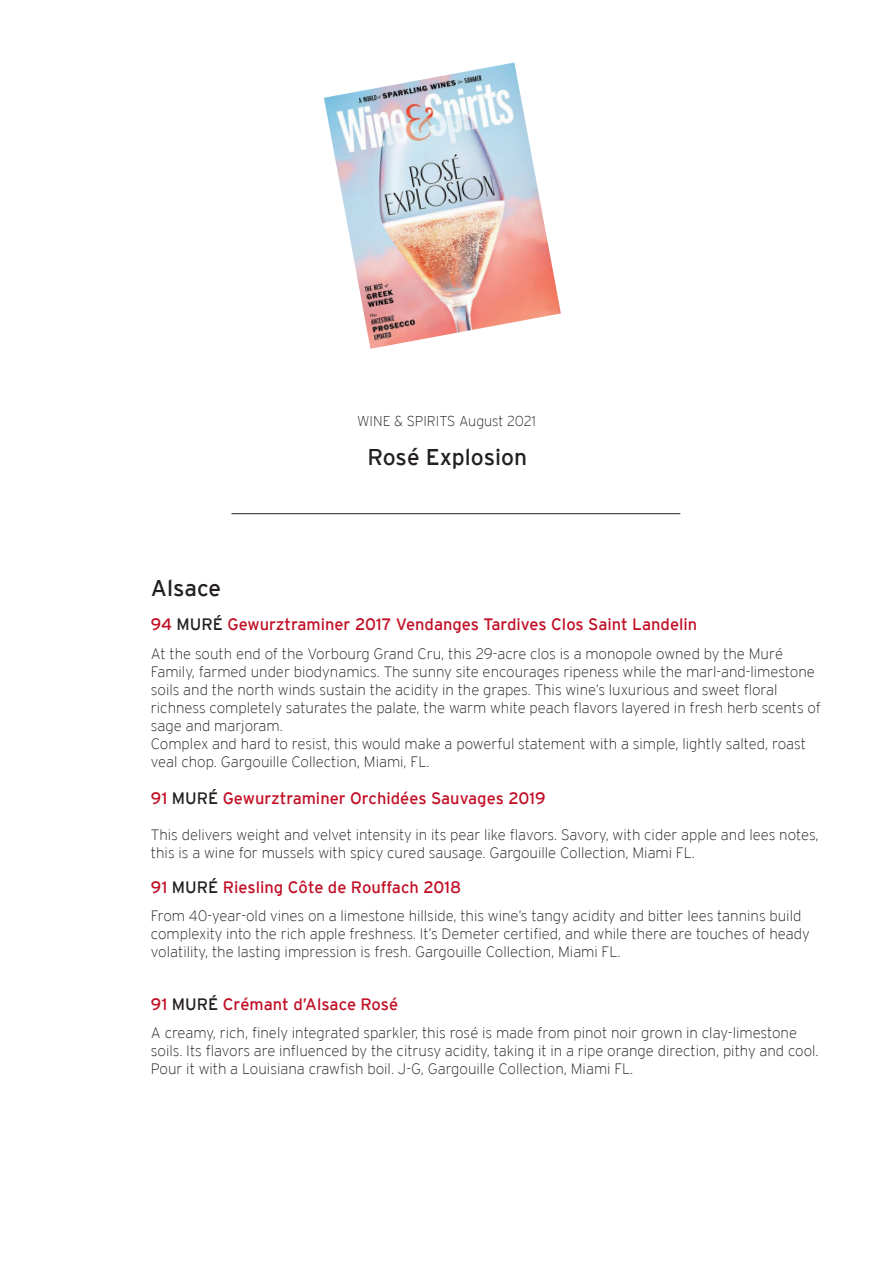
<style>
.page{position:relative;width:893px;height:1263px;background:#fff}
.page>*{position:absolute;margin:0;border:0;box-sizing:border-box;transform-origin:0 0}
.t1{font:22.8px "Interstate";color:#231f20}
.t2{font:16.5px "Interstate";color:#c10f26}
.t3{font:200 15px/18px "Interstate";color:#231f20}
.t4{font:200 14.25px "Interstate";color:#231f20}
.s1{color:#221e1f}
</style>
<div class="page">
<hr style="left:231px;top:513px;width:449px;height:1px;background:#231f20">
<img style="left:324px;top:62px;width:237px;height:287px">
<p class="t4" style="left:357px;top:413px;width:180px">WINE &amp; SPIRITS August 2021</p>
<p class="t1" style="left:368px;top:444px;width:161px">Rosé Explosion</p>
<p class="t1" style="left:151px;top:575px;width:72px">Alsace</p>
<p class="t2" style="left:151px;top:615px;width:548px">94 <span class="s1">MURÉ</span> Gewurztraminer 2017 Vendanges Tardives Clos Saint Landelin</p>
<p class="t3" style="left:151px;top:644px;width:671px">At the south end of the Vorbourg Grand Cru, this 29-acre clos is a monopole owned by the Muré Family, farmed under biodynamics. The sunny site encourages ripeness while the marl-and-limestone soils and the north winds sustain the acidity in the grapes. This wine’s luxurious and sweet floral richness completely saturates the palate, the warm white peach flavors layered in fresh herb scents of sage and marjoram.</p>
<p class="t3" style="left:151px;top:734px;width:656px">Complex and hard to resist, this would make a powerful statement with a simple, lightly salted, roast veal chop. Gargouille Collection, Miami, FL.</p>
<p class="t2" style="left:151px;top:789px;width:396px">91 <span class="s1">MURÉ</span> Gewurztraminer Orchidées Sauvages 2019</p>
<p class="t3" style="left:151px;top:826px;width:669px">This delivers weight and velvet intensity in its pear like flavors. Savory, with cider apple and lees notes, this is a wine for mussels with spicy cured sausage. Gargouille Collection, Miami FL.</p>
<p class="t2" style="left:151px;top:877px;width:312px">91 <span class="s1">MURÉ</span> Riesling Côte de Rouffach 2018</p>
<p class="t3" style="left:151px;top:907px;width:660px">From 40-year-old vines on a limestone hillside, this wine’s tangy acidity and bitter lees tannins build complexity into the rich apple freshness. It’s Demeter certified, and while there are touches of heady volatility, the lasting impression is fresh. Gargouille Collection, Miami FL.</p>
<p class="t2" style="left:151px;top:994px;width:249px">91 <span class="s1">MURÉ</span> Crémant d’Alsace Rosé</p>
<p class="t3" style="left:151px;top:1024px;width:669px">A creamy, rich, finely integrated sparkler, this rosé is made from pinot noir grown in clay-limestone soils. Its flavors are influenced by the citrusy acidity, taking it in a ripe orange direction, pithy and cool.<br>Pour it with a Louisiana crawfish boil. J-G, Gargouille Collection, Miami FL.</p>
</div>
